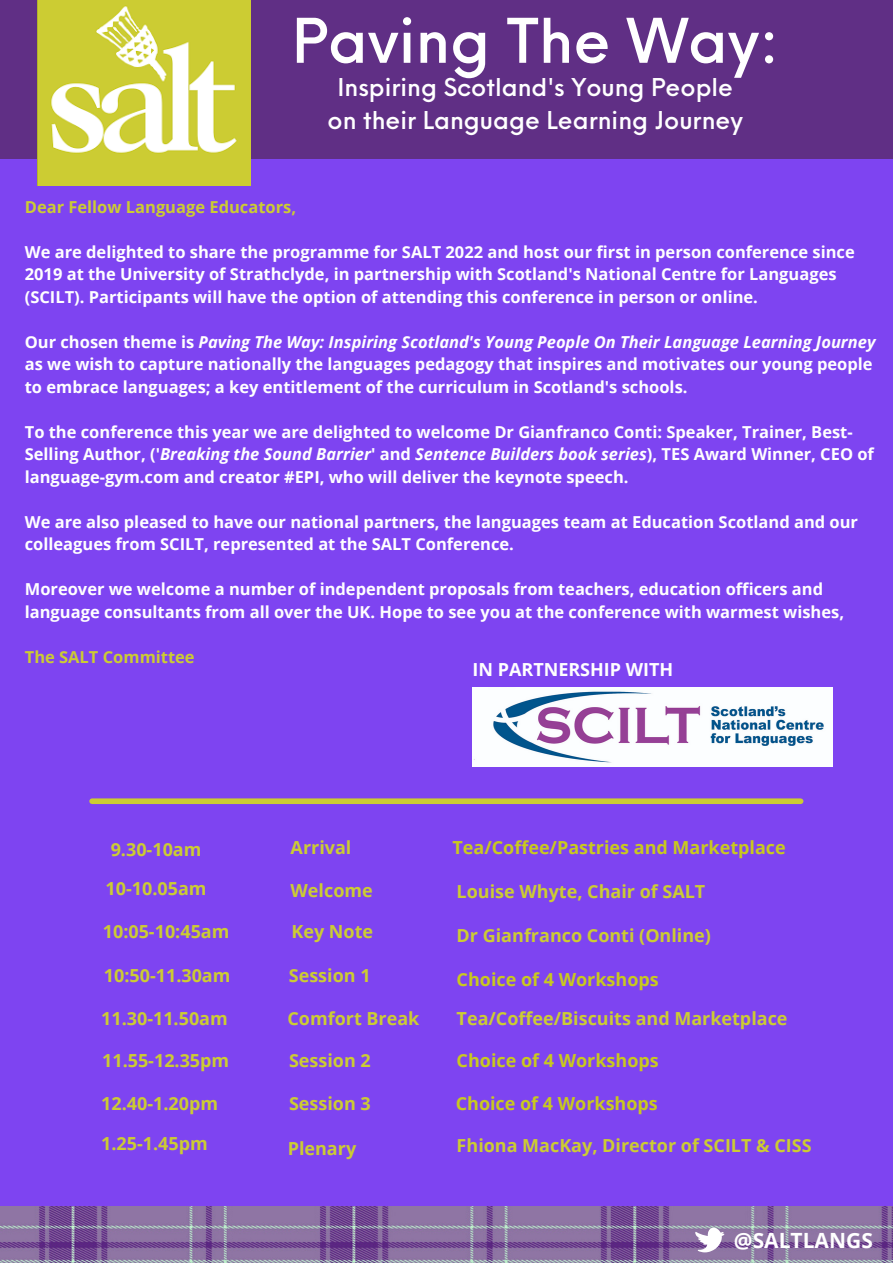
<style>
.page{position:relative;width:893px;height:1264px;background:#fff}
.page>*{position:absolute;margin:0;border:0;box-sizing:border-box;transform-origin:0 0}
.t1{font:500 60px "Neue Einstellung";color:#fff}
.t2{font:500 24px/32.5px "Neue Einstellung";color:#fff;text-align:center}
.t3{font:700 21px "Open Sans";color:#fff}
.t4{font:700 18px "Open Sans";color:#cc3}
.t5{font:700 18px "Open Sans";color:#c9c91f}
.t6{font:700 18px "Open Sans";color:#fff}
.t7{font:700 16.5px/22.5px "Open Sans";color:#fff}
.t8{font:700 16.5px "Open Sans";color:#cc3}
.s1{font-style:italic}
</style>
<div class="page">
<div style="left:0;top:0;width:892px;height:1262px;background:#7e44f1"></div>
<div style="left:0;top:0;width:892px;height:158px;background:#602f85"></div>
<img style="left:37px;top:0;width:214px;height:186px">
<div style="left:92px;top:798px;width:708px;height:6px;background:#cc3"></div>
<img style="left:0;top:1206px;width:892px;height:56px">
<svg style="left:695px;top:1227px;width:29px;height:25px"></svg>
<img style="left:472px;top:688px;width:360px;height:78px">
<h1 class="t1" style="left:292px;top:-13px;width:488px">Paving The Way:</h1>
<h2 class="t2" style="left:327px;top:69px;width:417px">Inspiring Scotland's Young People on their Language Learning Journey</h2>
<p class="t8" style="left:25px;top:195px;width:273px">Dear Fellow Language Educators,</p>
<p class="t7" style="left:25px;top:240px;width:831px">We are delighted to share the programme for SALT 2022 and host our first in person conference since<br>2019 at the University of Strathclyde, in partnership with Scotland's National Centre for Languages (SCILT). Participants will have the option of attending this conference in person or online.</p>
<p class="t7" style="left:25px;top:330px;width:852px">Our chosen theme is <span class="s1">Paving The Way: Inspiring Scotland's Young People On Their Language Learning Journey </span>as we wish to capture nationally the languages pedagogy that inspires and motivates our young people to embrace languages; a key entitlement of the curriculum in Scotland's schools.</p>
<p class="t7" style="left:25px;top:420px;width:850px">To the conference this year we are delighted to welcome Dr Gianfranco Conti: Speaker, Trainer, Best-<br>Selling Author, ('<span class="s1">Breaking the Sound Barrier</span>' and <span class="s1">Sentence Builders book series</span>), TES Award Winner, CEO of language-gym.com and creator #EPI, who will deliver the keynote speech.</p>
<p class="t7" style="left:25px;top:510px;width:834px">We are also pleased to have our national partners, the languages team at Education Scotland and our colleagues from SCILT, represented at the SALT Conference.</p>
<p class="t7" style="left:25px;top:577px;width:820px">Moreover we welcome a number of independent proposals from teachers, education officers and language consultants from all over the UK. Hope to see you at the conference with warmest wishes,</p>
<p class="t8" style="left:25px;top:645px;width:171px">The SALT Committee</p>
<p class="t6" style="left:472px;top:656px;width:202px">IN PARTNERSHIP WITH</p>
<p class="t4" style="left:111px;top:836px;width:92px">9.30-10am</p>
<p class="t4" style="left:290px;top:835px;width:62px">Arrival</p>
<p class="t5" style="left:452px;top:834px;width:335px">Tea/Coffee/Pastries and Marketplace</p>
<p class="t4" style="left:106px;top:875px;width:102px">10-10.05am</p>
<p class="t4" style="left:290px;top:877px;width:84px">Welcome</p>
<p class="t4" style="left:456px;top:879px;width:250px">Louise Whyte, Chair of SALT</p>
<p class="t4" style="left:103px;top:918px;width:128px">10:05-10:45am</p>
<p class="t4" style="left:291px;top:918px;width:83px">Key Note</p>
<p class="t4" style="left:456px;top:922px;width:256px">Dr Gianfranco Conti (Online)</p>
<p class="t4" style="left:104px;top:963px;width:128px">10:50-11.30am</p>
<p class="t4" style="left:289px;top:963px;width:83px">Session 1</p>
<p class="t5" style="left:456px;top:966px;width:204px">Choice of 4 Workshops</p>
<p class="t4" style="left:101px;top:1005px;width:128px">11.30-11.50am</p>
<p class="t4" style="left:287px;top:1005px;width:133px">Comfort Break</p>
<p class="t4" style="left:456px;top:1005px;width:332px">Tea/Coffee/Biscuits and Marketplace</p>
<p class="t4" style="left:102px;top:1048px;width:129px">11.55-12.35pm</p>
<p class="t4" style="left:289px;top:1048px;width:83px">Session 2</p>
<p class="t5" style="left:456px;top:1048px;width:204px">Choice of 4 Workshops</p>
<p class="t4" style="left:101px;top:1090px;width:118px">12.40-1.20pm</p>
<p class="t4" style="left:289px;top:1090px;width:83px">Session 3</p>
<p class="t5" style="left:455px;top:1090px;width:204px">Choice of 4 Workshops</p>
<p class="t4" style="left:101px;top:1130px;width:108px">1.25-1.45pm</p>
<p class="t4" style="left:288px;top:1135px;width:70px">Plenary</p>
<p class="t4" style="left:456px;top:1133px;width:356px">Fhiona MacKay, Director of SCILT &amp; CISS</p>
<p class="t3" style="left:733px;top:1225px;width:140px">@SALTLANGS</p>
</div>
